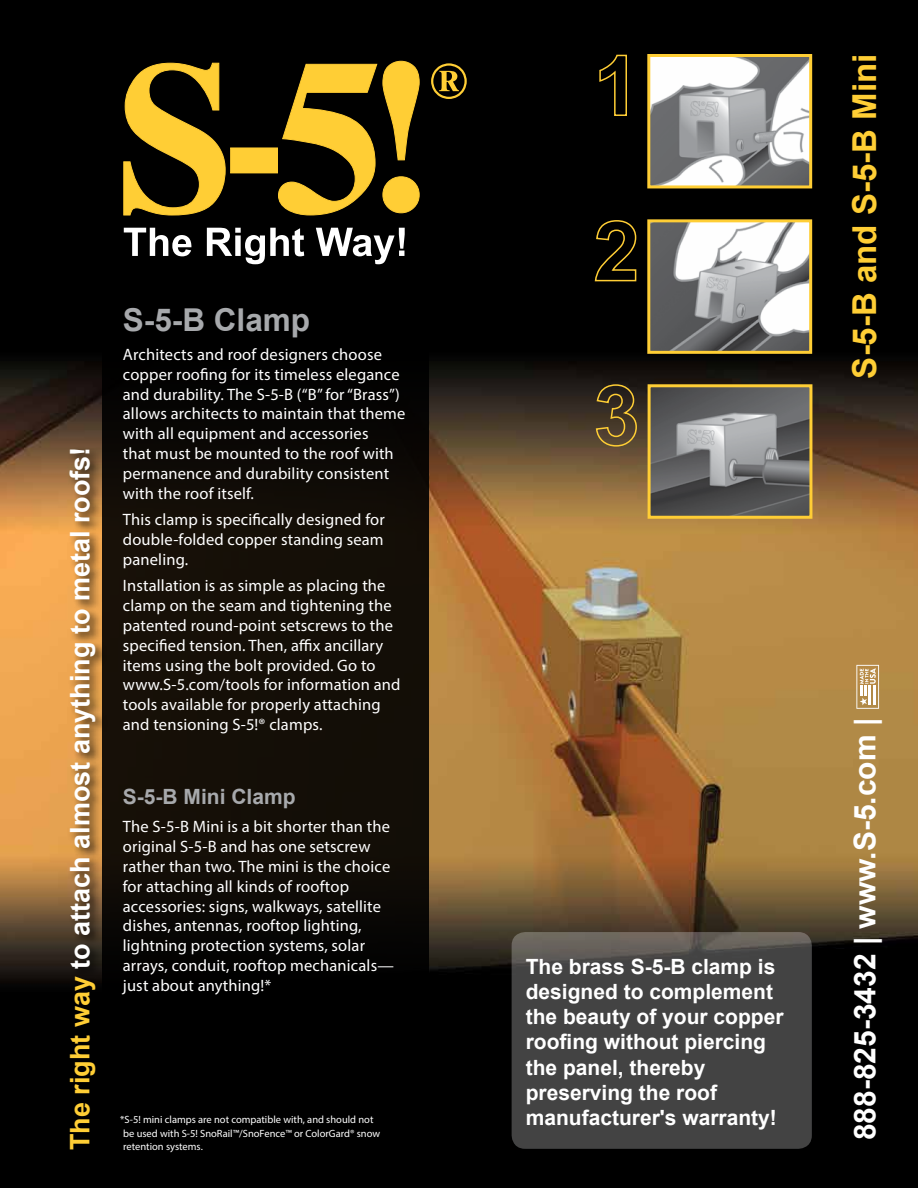
<style>
.page{position:relative;width:918px;height:1188px;background:#fff}
.page>*{position:absolute;margin:0;border:0;box-sizing:border-box;transform-origin:0 0}
.t1{font:700 33px "Arial";color:#ffce35}
.t2{font:700 31.5px "Arial";color:#a7a9ac}
.t3{font:700 30px "Arial";color:#fff}
.t4{font:700 27px "Arial";color:#fff}
.t5{font:700 21px/25.2px "Arial";color:#fff}
.t6{font:700 21px "Arial";color:#a7a9ac}
.t7{font:16.5px/19.8px "Myriad Pro";letter-spacing:.01em;color:#fff}
.t8{font:10.5px/13.5px "Myriad Pro";color:#fff}
.s1{color:#ffce35}
</style>
<div class="page">
<img style="left:0;top:0;width:918px;height:1188px">
<div style="left:102px;top:0;width:327px;height:1188px;background:linear-gradient(to right,#0a0704,#090703)"></div>
<svg style="left:512px;top:932px;width:300px;height:217px;fill:#434343"></svg>
<img style="left:651px;top:58px;width:157px;height:126px">
<div style="left:647px;top:54px;width:165px;height:134px;border:3px solid #ffce35"></div>
<svg style="left:599px;top:54px;width:29px;height:63px"></svg>
<img style="left:651px;top:223px;width:157px;height:127px">
<div style="left:647px;top:219px;width:165px;height:135px;border:3px solid #ffce35"></div>
<svg style="left:594px;top:219px;width:43px;height:63px"></svg>
<img style="left:652px;top:388px;width:156px;height:127px">
<div style="left:648px;top:384px;width:164px;height:135px;border:3px solid #ffce35"></div>
<svg style="left:595px;top:384px;width:43px;height:63px"></svg>
<div style="left:68px;top:446px;width:39px;height:715px;background:#000;opacity:.75"></div>
<svg style="left:856px;top:665px;width:23px;height:44px"></svg>
<svg style="left:124px;top:228px;width:68px;height:28px"></svg>
<svg style="left:207px;top:228px;width:97px;height:36px"></svg>
<svg style="left:316px;top:228px;width:89px;height:36px"></svg>
<svg style="left:123px;top:63px;width:102px;height:152px"></svg>
<div style="left:231px;top:148px;width:46px;height:25px;background:#ffce35"></div>
<div style="left:230px;top:148px;width:48px;height:25px;border:1px solid #ffcd33"></div>
<svg style="left:278px;top:64px;width:99px;height:151px"></svg>
<svg style="left:383px;top:61px;width:36px;height:152px"></svg>
<svg style="left:431px;top:63px;width:36px;height:36px"></svg>
<h3 class="t4" style="left:62px;top:1150px;width:705px;rotate:-90deg"><span class="s1">The right way</span> to attach almost anything to metal roofs!</h3>
<h2 class="t2" style="left:123px;top:300px;width:189px">S-5-B Clamp</h2>
<p class="t7" style="left:123px;top:344px;width:284px">Architects and roof designers choose copper roofing for its timeless elegance and durability. The S-5-B (“B” for “Brass”) allows architects to maintain that theme with all equipment and accessories<br>that must be mounted to the roof with permanence and durability consistent with the roof itself.</p>
<p class="t7" style="left:123px;top:509px;width:263px;text-align:justify">This clamp is specifically designed for double-folded copper standing seam paneling.</p>
<p class="t7" style="left:123px;top:576px;width:279px">Installation is as simple as placing the clamp on the seam and tightening the patented round-point setscrews to the specified tension. Then, affix ancillary items using the bolt provided. Go to www.S-5.com/tools for information and tools available for properly attaching and tensioning S-5!® clamps.</p>
<p class="t6" style="left:123px;top:782px;width:174px">S-5-B Mini Clamp</p>
<p class="t7" style="left:123px;top:817px;width:272px">The S-5-B Mini is a bit shorter than the original S-5-B and has one setscrew rather than two. The mini is the choice for attaching all kinds of rooftop accessories: signs, walkways, satellite dishes, antennas, rooftop lighting, lightning protection systems, solar arrays, conduit, rooftop mechanicals— just about anything!*</p>
<p class="t8" style="left:120px;top:1113px;width:261px">*S-5! mini clamps are not compatible with, and should not be used with S-5! SnoRail™/SnoFence™ or ColorGard® snow retention systems.</p>
<h1 class="t1" style="left:843px;top:379px;width:326px;rotate:-90deg">S-5-B and S-5-B Mini</h1>
<p class="t5" style="left:526px;top:955px;width:259px">The brass S-5-B clamp is designed to complement the beauty of your copper roofing without piercing the panel, thereby preserving the roof manufacturer's warranty!</p>
<h3 class="t3" style="left:845px;top:1140px;width:424px;rotate:-90deg">888-825-3432 | www.S-5.com |</h3>
</div>
